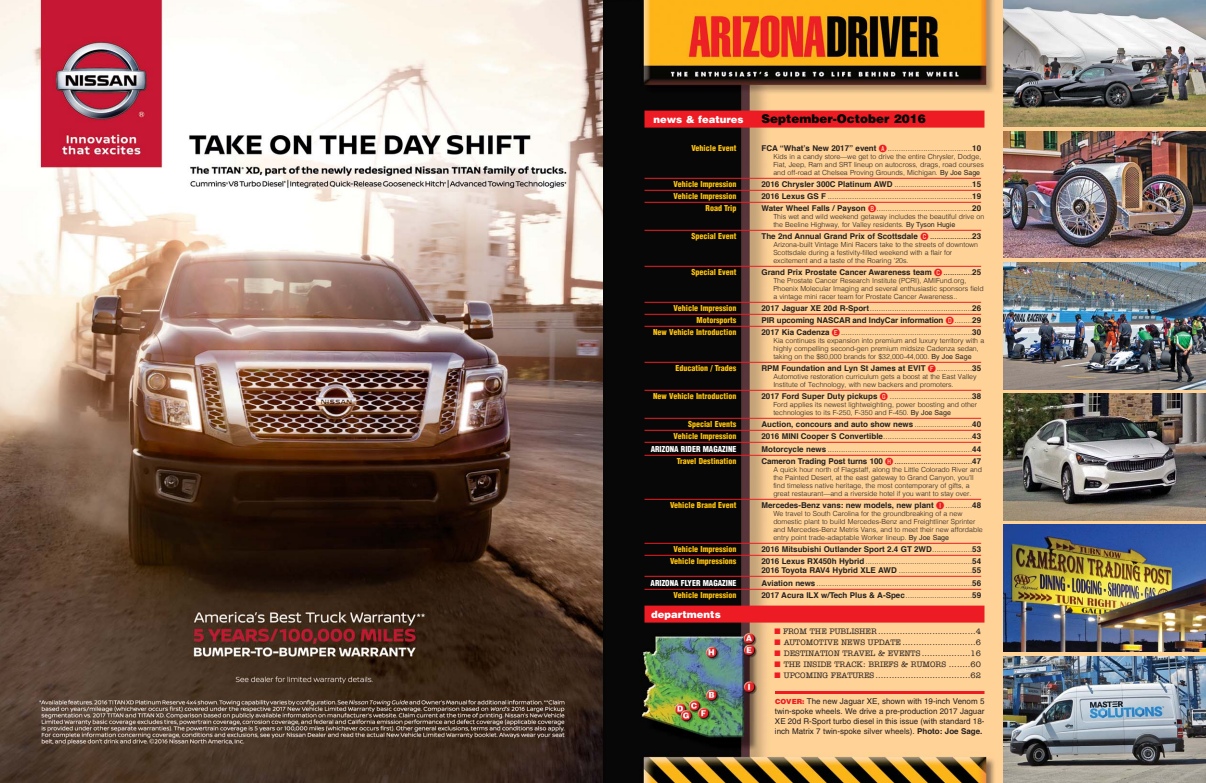
<style>
.page{position:relative;width:1206px;height:783px;background:#fff}
.page>*{position:absolute;margin:0;border:0;box-sizing:border-box;transform-origin:0 0}
.t1{font:900 12px "Helvetica";color:#010000}
.t2{font:900 10px "Helvetica";color:#fff}
.t3{font:300 8px/9px "Helvetica";color:#231f20}
.t4{font:700 8px "Helvetica";color:#231f20}
.t5{font:900 condensed 8px "Helvetica";color:#ffc20e}
.t6{font:8px/10px "Helvetica";color:#231f20;text-align:justify}
.t7{font:500 8px "American Typewriter";color:#231f20}
.t8{font:900 condensed 8px "Helvetica";color:#fff}
.t9{font:300 7px/8px "Helvetica";color:#231f20}
.s1{font-weight:700}
.s2{font-family:"Aviator";font-weight:400;font-size:11px;color:#ed1c24}
.s3{font-weight:400}
.s4{font-weight:300}
.s5{font-family:"Aviator";font-size:11px;color:#ed1c24}
.s6{color:#ed1c24}
.s7{font-weight:900;font-size:7px;color:#ed1c24}
</style>
<div class="page">
<img style="left:603px;top:0;width:603px;height:783px">
<hr style="left:775px;top:691px;width:210px;height:3px;background:#ed1c24">
<div style="left:644px;top:111px;width:340px;height:17px;background:#ed1c24"></div>
<hr style="left:644px;top:178px;width:337px;height:1px;background:#ed1c24">
<hr style="left:644px;top:190px;width:337px;height:1px;background:#ed1c24">
<hr style="left:644px;top:202px;width:337px;height:1px;background:#ed1c24">
<hr style="left:644px;top:230px;width:337px;height:1px;background:#ed1c24">
<hr style="left:644px;top:266px;width:337px;height:1px;background:#ed1c24">
<hr style="left:644px;top:302px;width:337px;height:1px;background:#ed1c24">
<hr style="left:644px;top:314px;width:337px;height:1px;background:#ed1c24">
<hr style="left:644px;top:326px;width:337px;height:1px;background:#ed1c24">
<hr style="left:644px;top:362px;width:337px;height:1px;background:#ed1c24">
<hr style="left:644px;top:390px;width:337px;height:1px;background:#ed1c24">
<hr style="left:644px;top:418px;width:337px;height:1px;background:#ed1c24">
<hr style="left:644px;top:430px;width:337px;height:1px;background:#ed1c24">
<hr style="left:644px;top:442px;width:337px;height:1px;background:#ed1c24">
<hr style="left:644px;top:455px;width:337px;height:1px;background:#ed1c24">
<hr style="left:644px;top:499px;width:337px;height:1px;background:#ed1c24">
<hr style="left:644px;top:543px;width:337px;height:1px;background:#ed1c24">
<hr style="left:644px;top:555px;width:337px;height:1px;background:#ed1c24">
<hr style="left:644px;top:576px;width:337px;height:1px;background:#ed1c24">
<hr style="left:644px;top:589px;width:337px;height:1px;background:#ed1c24">
<div style="left:644px;top:606px;width:340px;height:17px;background:#ed1c24"></div>
<img style="left:1003px;top:0;width:203px;height:127px">
<img style="left:1003px;top:131px;width:203px;height:127px">
<img style="left:1003px;top:262px;width:203px;height:127px">
<img style="left:1003px;top:394px;width:203px;height:126px">
<img style="left:1003px;top:525px;width:203px;height:127px">
<img style="left:1003px;top:656px;width:203px;height:127px">
<img style="left:0;top:0;width:603px;height:783px">
<h2 class="t2" style="left:653px;top:115px;width:92px">news &amp; features</h2>
<h1 class="t1" style="left:762px;top:114px;width:166px">September-October 2016</h1>
<p class="t5" style="left:691px;top:145px;width:47px">Vehicle Event</p>
<p class="t3" style="left:762px;top:144px;width:221px"><span class="s1">FCA “What’s New 2017” event</span> <span class="s2">A</span>......................................<span class="s1">10</span></p>
<p class="t9" style="left:773px;top:153px;width:212px">Kids in a candy store—we get to drive the entire Chrysler, Dodge,<br>Fiat, Jeep, Ram and SRT lineup on autocross, drags, road courses and off-road at Chelsea Proving Grounds, Michigan. <span class="s3">By Joe Sage</span></p>
<p class="t5" style="left:674px;top:181px;width:64px">Vehicle Impression</p>
<p class="t3" style="left:762px;top:180px;width:221px"><span class="s1">2016 Chrysler 300C Platinum AWD</span> ...................................<span class="s1">15</span></p>
<p class="t5" style="left:674px;top:193px;width:64px">Vehicle Impression</p>
<p class="t3" style="left:762px;top:192px;width:221px"><span class="s1">2016 Lexus GS F</span> .................................................................<span class="s1">19</span></p>
<p class="t5" style="left:706px;top:205px;width:32px">Road Trip</p>
<p class="t3" style="left:762px;top:204px;width:221px"><span class="s1">Water Wheel Falls / Payson</span> <span class="s2">B</span>...........................................<span class="s1">20</span></p>
<p class="t9" style="left:773px;top:213px;width:212px">This wet and wild weekend getaway includes the beautiful drive on the Beeline Highway, for Valley residents. <span class="s3">By Tyson Hugie</span></p>
<p class="t5" style="left:692px;top:233px;width:46px">Special Event</p>
<p class="t4" style="left:762px;top:232px;width:221px">The 2nd Annual Grand Prix of Scottsdale <span class="s2">C</span> <span class="s3">...................</span>23</p>
<p class="t9" style="left:773px;top:241px;width:206px">Arizona-built Vintage Mini Racers take to the streets of downtown<br>Scottsdale during a festivity-filled weekend with a flair for excitement and a taste of the Roaring ’20s.</p>
<p class="t5" style="left:692px;top:269px;width:46px">Special Event</p>
<p class="t4" style="left:762px;top:268px;width:221px">Grand Prix Prostate Cancer Awareness team <span class="s2">C</span><span class="s3">.............</span>25</p>
<p class="t9" style="left:773px;top:277px;width:212px">The Prostate Cancer Research Institute (PCRI), AMIFund.org,<br>Phoenix Molecular Imag ing and several enthusiastic sponsors field a vintage mini racer team for Prostate Cancer Awareness..</p>
<p class="t5" style="left:674px;top:305px;width:64px">Vehicle Impression</p>
<p class="t3" style="left:762px;top:304px;width:221px"><span class="s1">2017 Jaguar XE 20d R-Sport</span>..............................................<span class="s1">26</span></p>
<p class="t5" style="left:697px;top:317px;width:41px">Motorsports</p>
<p class="t4" style="left:762px;top:316px;width:221px">PIR upcoming NASCAR and IndyCar information <span class="s2">D</span><span class="s4">........</span>29</p>
<p class="t5" style="left:653px;top:329px;width:85px">New Vehicle Introduction</p>
<p class="t3" style="left:762px;top:328px;width:221px"><span class="s1">2017 Kia Cadenza</span> <span class="s2">E</span>...........................................................<span class="s1">30</span></p>
<p class="t9" style="left:773px;top:337px;width:212px">Kia continues its expansion into premium and luxury territory with a highly compelling second-gen premium midsize Cadenza sedan, taking on the $80,000 brands for $32,000-44,000. <span class="s3">By Joe Sage</span></p>
<p class="t5" style="left:675px;top:365px;width:63px">Education / Trades</p>
<p class="t4" style="left:762px;top:364px;width:221px">RPM Foundation and Lyn St James at EVIT <span class="s2">F</span><span class="s4">................</span>35</p>
<p class="t9" style="left:773px;top:373px;width:205px">Automotive restoration curriculum gets a boost at the East Valley<br>Institute of Technology, with new backers and promoters.</p>
<p class="t5" style="left:653px;top:393px;width:85px">New Vehicle Introduction</p>
<p class="t3" style="left:762px;top:392px;width:221px"><span class="s1">2017 Ford Super Duty pickups</span> <span class="s2">G</span> .....................................<span class="s1">38</span></p>
<p class="t9" style="left:773px;top:401px;width:205px">Ford applies its newest lightweighting, power boosting and other technologies to its F-250, F-350 and F-450. <span class="s3">By Joe Sage</span></p>
<p class="t5" style="left:688px;top:421px;width:50px">Special Events</p>
<p class="t4" style="left:762px;top:420px;width:221px">Auction, concours and auto show news <span class="s4">..........................</span>40</p>
<p class="t5" style="left:674px;top:433px;width:64px">Vehicle Impression</p>
<p class="t3" style="left:762px;top:432px;width:221px"><span class="s1">2016 MINI Cooper S Convertible</span>........................................<span class="s1">43</span></p>
<p class="t8" style="left:651px;top:446px;width:87px">ARIZONA RIDER MAGAZINE</p>
<p class="t3" style="left:762px;top:445px;width:221px"><span class="s1">Motorcycle news</span> .................................................................<span class="s1">44</span></p>
<p class="t5" style="left:677px;top:458px;width:61px">Travel Destination</p>
<p class="t6" style="left:762px;top:457px;width:221px"><span class="s1">Cameron Trading Post turns 100</span> <span class="s5">H</span>...................................<span class="s1">47</span></p>
<p class="t9" style="left:773px;top:466px;width:210px">A quick hour north of Flagstaff, along the Little Colorado River and the Painted Desert, at the east gateway to Grand Canyon, you’ll find timeless native heritage, the most contemporary of gifts, a great restaurant—and a riverside hotel if you want to stay over.</p>
<p class="t5" style="left:670px;top:502px;width:68px">Vehicle Brand Event</p>
<p class="t4" style="left:762px;top:501px;width:221px">Mercedes-Benz vans: new models, new plant <span class="s2">I</span> <span class="s4">............</span>48</p>
<p class="t9" style="left:773px;top:510px;width:211px">We travel to South Carolina for the groundbreaking of a new domestic plant to build Mercedes-Benz and Freightliner Sprinter and Mercedes-Benz Metris Vans, and to meet their new affordable entry point trade-adaptable Worker lineup. <span class="s3">By Joe Sage</span></p>
<p class="t5" style="left:674px;top:546px;width:64px">Vehicle Impression</p>
<p class="t4" style="left:762px;top:545px;width:221px">2016 Mitsubishi Outlander Sport 2.4 GT 2WD<span class="s4">..................</span>53</p>
<p class="t5" style="left:670px;top:558px;width:68px">Vehicle Impressions</p>
<p class="t3" style="left:762px;top:557px;width:221px"><span class="s1">2016 Lexus RX450h Hybrid</span>................................................<span class="s1">54<br>2016 Toyota RAV4 Hybrid XLE AWD</span> .................................<span class="s1">55</span></p>
<p class="t8" style="left:651px;top:580px;width:87px">ARIZONA FLYER MAGAZINE</p>
<p class="t3" style="left:762px;top:579px;width:221px"><span class="s1">Aviation news</span> ......................................................................<span class="s1">56</span></p>
<p class="t5" style="left:674px;top:592px;width:64px">Vehicle Impression</p>
<p class="t4" style="left:762px;top:591px;width:221px">2017 Acura ILX w/Tech Plus &amp; A-Spec<span class="s4">..............................</span>59</p>
<h2 class="t2" style="left:651px;top:610px;width:71px">departments</h2>
<p class="t7" style="left:774px;top:628px;width:208px"><span class="s6">■</span> FROM THE PUBLISHER ....................................4</p>
<p class="t7" style="left:774px;top:639px;width:208px"><span class="s6">■</span> AUTOMOTIVE NEWS UPDATE ...........................6</p>
<p class="t7" style="left:774px;top:650px;width:208px"><span class="s6">■</span> DESTINATION TRAVEL &amp; EVENTS ..................16</p>
<p class="t7" style="left:774px;top:661px;width:208px"><span class="s6">■</span> THE INSIDE TRACK: BRIEFS &amp; RUMORS ........60</p>
<p class="t7" style="left:774px;top:672px;width:208px"><span class="s6">■</span> UPCOMING FEATURES ...................................62</p>
<p class="t6" style="left:775px;top:697px;width:211px"><span class="s7">COVER:</span> The new Jaguar XE, shown with 19-inch Venom 5 twin-spoke wheels. We drive a pre-production 2017 Jaguar XE 20d R-Sport turbo diesel in this issue (with standard 18- inch Matrix 7 twin-spoke silver wheels). <span class="s1">Photo: Joe Sage.</span></p>
</div>
